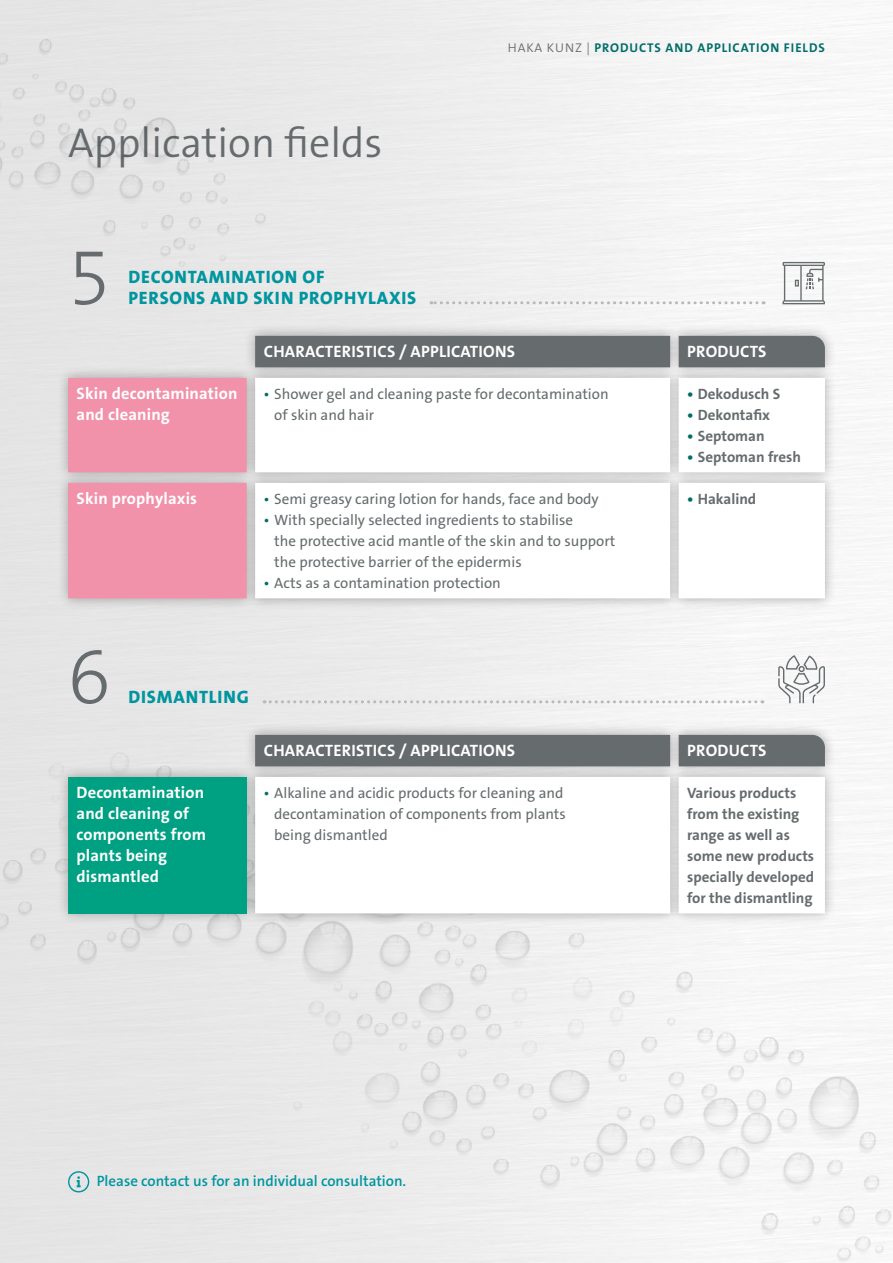
<style>
.page{position:relative;width:893px;height:1263px;background:#fff}
.page>*{position:absolute;margin:0;border:0;box-sizing:border-box;transform-origin:0 0}
.t1{font:78px "The Sans LP3 Lig";color:#666c6e}
.t2{font:42px "The Sans LP4 Se Lig";color:#666c6e}
.t3{font:18px/21px "The Sans LP8 Ex Bld";letter-spacing:.045em;color:#00959f}
.t4{font:16.5px/21px "The Sans LP7 Bld";letter-spacing:.01em;color:#fff}
.t5{font:15px/21px "The Sans LP5 Plain";color:#666c6e}
.t6{font:15px/21px "The Sans LP7 Bld";color:#666c6e}
.t7{font:15px "The Sans LP6 Se Bld";color:#00959f}
.t8{font:12.75px "The Sans LP7 Bld";letter-spacing:.075em;color:#006d67}
.s1{font-family:"The Sans LP4 Se Lig";color:#666c6e}
.s2{color:#006d67}
</style>
<div class="page">
<img style="left:0;top:753px;width:893px;height:510px">
<svg style="left:431px;top:301px;width:326px;height:3px"></svg>
<div style="left:56px;top:723px;width:781px;height:202px;background:#000;opacity:.3"></div>
<div style="left:255px;top:735px;width:570px;height:31px;background:#666c6e"></div>
<div style="left:68px;top:777px;width:179px;height:136px;background:#00a082"></div>
<svg style="left:255px;top:777px;width:570px;height:136px"></svg>
<svg style="left:264px;top:700px;width:492px;height:3px"></svg>
<svg style="left:68px;top:1171px;width:21px;height:21px"></svg>
<svg style="left:782px;top:262px;width:43px;height:42px"></svg>
<svg style="left:778px;top:654px;width:47px;height:49px"></svg>
<div style="left:798px;top:666px;width:7px;height:6px;border:1px solid #666c6e;border-radius:50%"></div>
<div style="left:0;top:0;width:265px;height:266px;background:#e5e5e5"></div>
<div style="left:56px;top:324px;width:781px;height:286px;background:#000;opacity:.3"></div>
<div style="left:255px;top:336px;width:570px;height:31px;background:#666c6e"></div>
<div style="left:68px;top:378px;width:179px;height:220px;background:#f191aa"></div>
<svg style="left:255px;top:378px;width:570px;height:220px"></svg>
<h2 class="t2" style="left:68px;top:116px;width:316px">Application fields</h2>
<h1 class="t1" style="left:68px;top:228px;width:44px">5</h1>
<p class="t3" style="left:129px;top:267px;width:289px">DECONTAMINATION OF<br>PERSONS AND SKIN PROPHYLAXIS</p>
<p class="t8" style="left:508px;top:40px;width:319px"><span class="s1">HAKA KUNZ |</span> PRODUCTS AND APPLICATION FIELDS</p>
<p class="t4" style="left:264px;top:341px;width:253px">CHARACTERISTICS / APPLICATIONS</p>
<p class="t4" style="left:687px;top:341px;width:81px">PRODUCTS</p>
<p class="t4" style="left:77px;top:383px;width:162px">Skin decontamination and cleaning</p>
<p class="t5" style="left:274px;top:383px;width:336px;text-indent:-11px"><span class="s2">•</span> Shower gel and cleaning paste for decontamination of skin and hair</p>
<p class="t6" style="left:687px;top:383px;width:95px"><span class="s2">•</span> Dekodusch S</p>
<p class="t6" style="left:687px;top:404px;width:85px"><span class="s2">•</span> Dekontafix</p>
<p class="t6" style="left:687px;top:425px;width:79px"><span class="s2">•</span> Septoman</p>
<p class="t6" style="left:687px;top:446px;width:115px"><span class="s2">•</span> Septoman fresh</p>
<p class="t4" style="left:77px;top:488px;width:122px">Skin prophylaxis</p>
<p class="t5" style="left:264px;top:488px;width:337px"><span class="s2">•</span> Semi greasy caring lotion for hands, face and body</p>
<p class="t5" style="left:274px;top:509px;width:343px;text-indent:-11px"><span class="s2">•</span> With specially selected ingredients to stabilise<br>the protective acid mantle of the skin and to support the protective barrier of the epidermis</p>
<p class="t5" style="left:264px;top:572px;width:239px"><span class="s2">•</span> Acts as a contamination protection</p>
<h1 class="t1" style="left:68px;top:627px;width:44px">6</h1>
<p class="t3" style="left:129px;top:687px;width:122px">DISMANTLING</p>
<p class="t6" style="left:687px;top:488px;width:71px"><span class="s2">•</span> Hakalind</p>
<p class="t4" style="left:264px;top:740px;width:253px">CHARACTERISTICS / APPLICATIONS</p>
<p class="t4" style="left:687px;top:740px;width:81px">PRODUCTS</p>
<p class="t4" style="left:77px;top:782px;width:131px">Decontamination and cleaning of components from plants being dismantled</p>
<p class="t5" style="left:274px;top:782px;width:293px;text-indent:-11px"><span class="s2">•</span> Alkaline and acidic products for cleaning and decontamination of components from plants being dismantled</p>
<p class="t6" style="left:687px;top:782px;width:129px">Various products from the existing range as well as some new products specially developed for the dismantling</p>
<p class="t7" style="left:97px;top:1172px;width:311px">Please contact us for an individual consultation.</p>
</div>
